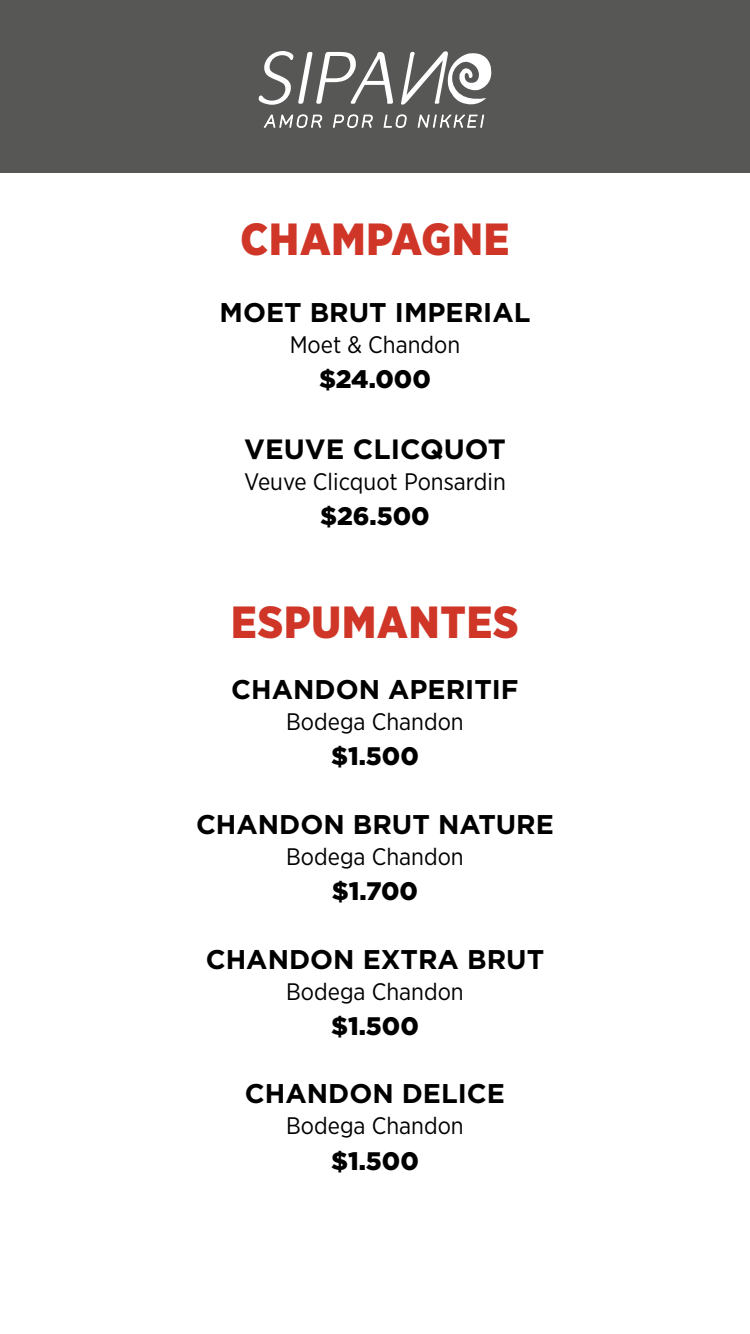
<style>
.page{position:relative;width:750px;height:1334px;background:#fff}
.page>*{position:absolute;margin:0;border:0;box-sizing:border-box;transform-origin:0 0}
.t1{font:900 45px "Gotham Narrow";letter-spacing:.02em;color:#cf3628}
.t2{font:700 27.9px "Gotham";color:#000}
.t3{font:700 27px "Gotham";color:#000}
.t4{font:900 25.3px "Gotham";color:#000}
.t5{font:23.9px "Gotham Narrow";color:#000}
</style>
<div class="page">
<div style="left:0;top:0;width:750px;height:172px;background:#575756"></div>
<svg style="left:258px;top:51px;width:234px;height:77px"></svg>
<h1 class="t1" style="left:241px;top:209px;width:266px">CHAMPAGNE</h1>
<p class="t3" style="left:220px;top:294px;width:293px">MOET BRUT I MPERIAL</p>
<p class="t5" style="left:290px;top:330px;width:172px">Moet &amp; Chandon</p>
<p class="t4" style="left:319px;top:362px;width:113px">$24.000</p>
<p class="t2" style="left:244px;top:430px;width:263px">VEUVE CLICQUOT</p>
<p class="t5" style="left:244px;top:467px;width:263px">Veuve Clicquot Ponsardin</p>
<p class="t4" style="left:320px;top:499px;width:111px">$26.500</p>
<h1 class="t1" style="left:231px;top:592px;width:288px">ESPUMANTES</h1>
<p class="t3" style="left:231px;top:671px;width:286px">CHANDON APERITIF</p>
<p class="t5" style="left:286px;top:707px;width:179px">Bodega Chandon</p>
<p class="t4" style="left:331px;top:739px;width:89px">$1.500</p>
<p class="t3" style="left:196px;top:806px;width:359px">CHANDON BRUT NATURE</p>
<p class="t5" style="left:286px;top:841px;width:179px">Bodega Chandon</p>
<p class="t4" style="left:332px;top:874px;width:88px">$1.700</p>
<p class="t3" style="left:206px;top:941px;width:340px">CHANDON EXTRA BRUT</p>
<p class="t5" style="left:286px;top:976px;width:179px">Bodega Chandon</p>
<p class="t4" style="left:331px;top:1008px;width:89px">$1.500</p>
<p class="t3" style="left:245px;top:1076px;width:262px">CHANDON DELICE</p>
<p class="t5" style="left:286px;top:1111px;width:179px">Bodega Chandon</p>
<p class="t4" style="left:331px;top:1143px;width:89px">$1.500</p>
</div>
